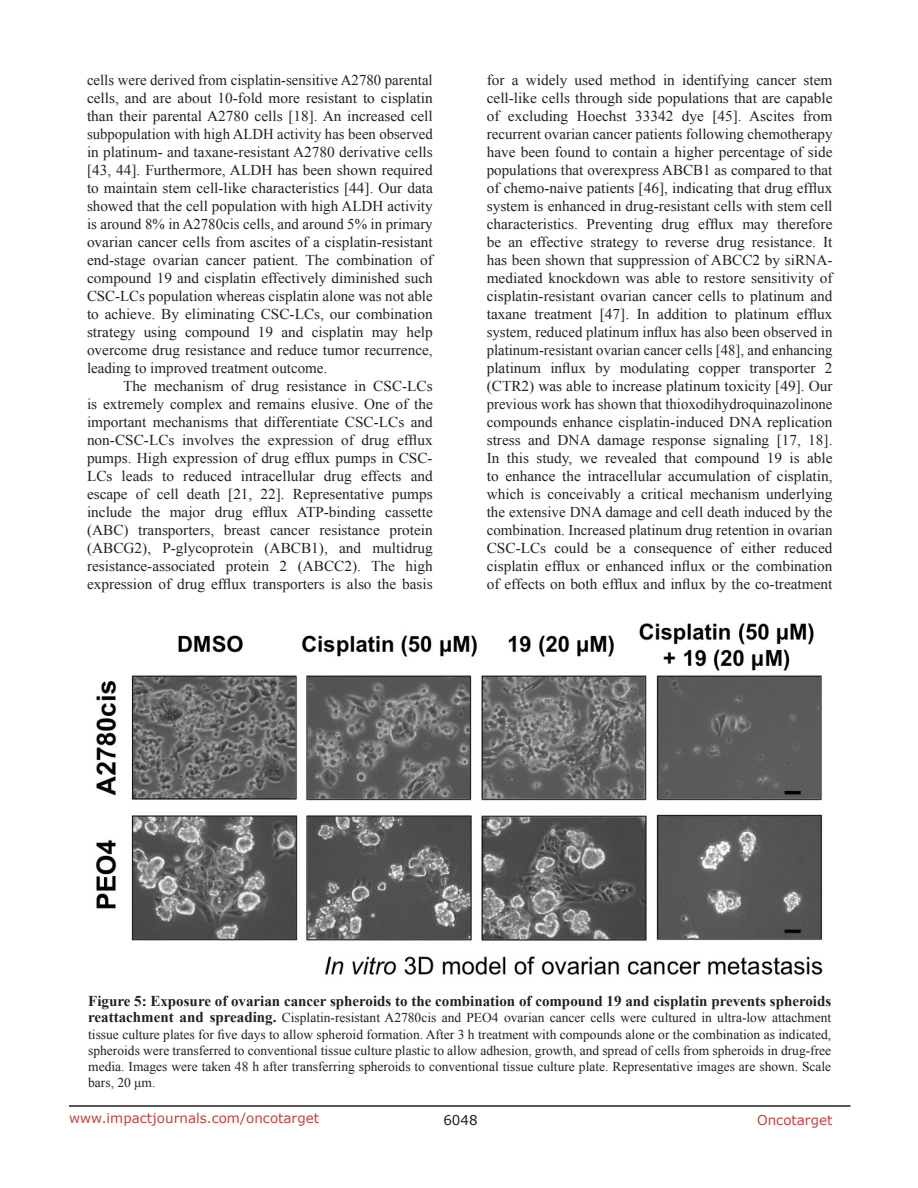
<style>
.page{position:relative;width:918px;height:1188px;background:#fff}
.page>*{position:absolute;margin:0;border:0;box-sizing:border-box;transform-origin:0 0}
.BodyText{font:15px/18px "Times New Roman";color:#231f20;text-align:justify}
.Figuretrx{font:700 15px "Times New Roman";color:#231f20}
.Figuretrx-2{font:13.5px/16.2px "Times New Roman";color:#231f20;text-align:justify}
.t1{font:13.5px "Verdana";color:#c24141}
.t2{font:13.5px "Verdana";color:#231f20}
.s1{font-weight:700;font-size:15px}
</style>
<div class="page">
<hr style="left:69px;top:1105px;width:781px;height:2px;background:#231f20">
<img style="left:96px;top:623px;width:727px;height:352px">
<p class="BodyText" style="left:87px;top:71px;width:347px">cells were derived from cisplatin-sensitive A2780 parental cells, and are about 10-fold more resistant to cisplatin than their parental A2780 cells [18]. An increased cell subpopulation with high ALDH activity has been observed in platinum- and taxane-resistant A2780 derivative cells [43, 44]. Furthermore, ALDH has been shown required to maintain stem cell-like characteristics [44]. Our data showed that the cell population with high ALDH activity is around 8% in A2780cis cells, and around 5% in primary ovarian cancer cells from ascites of a cisplatin-resistant end-stage ovarian cancer patient. The combination of compound 19 and cisplatin effectively diminished such CSC-LCs population whereas cisplatin alone was not able to achieve. By eliminating CSC-LCs, our combination strategy using compound 19 and cisplatin may help overcome drug resistance and reduce tumor recurrence, leading to improved treatment outcome.</p>
<p class="BodyText" style="left:87px;top:377px;width:347px;text-indent:36px">The mechanism of drug resistance in CSC-LCs is extremely complex and remains elusive. One of the important mechanisms that differentiate CSC-LCs and non-CSC-LCs involves the expression of drug efflux pumps. High expression of drug efflux pumps in CSC-LCs leads to reduced intracellular drug effects and escape of cell death [21, 22]. Representative pumps include the major drug efflux ATP-binding cassette (ABC) transporters, breast cancer resistance protein (ABCG2), P-glycoprotein (ABCB1), and multidrug resistance-associated protein 2 (ABCC2). The high expression of drug efflux transporters is also the basis</p>
<p class="BodyText" style="left:487px;top:71px;width:347px">for a widely used method in identifying cancer stem cell-like cells through side populations that are capable of excluding Hoechst 33342 dye [45]. Ascites from recurrent ovarian cancer patients following chemotherapy have been found to contain a higher percentage of side populations that overexpress ABCB1 as compared to that of chemo-naive patients [46], indicating that drug efflux system is enhanced in drug-resistant cells with stem cell characteristics. Preventing drug efflux may therefore be an effective strategy to reverse drug resistance. It has been shown that suppression of ABCC2 by siRNA&shy;mediated knockdown was able to restore sensitivity of cisplatin-resistant ovarian cancer cells to platinum and taxane treatment [47]. In addition to platinum efflux system, reduced platinum influx has also been observed in platinum-resistant ovarian cancer cells [48], and enhancing platinum influx by modulating copper transporter 2 (CTR2) was able to increase platinum toxicity [49]. Our previous work has shown that thioxodihydroquinazolinone compounds enhance cisplatin-induced DNA replication stress and DNA damage response signaling [17, 18].<br>In this study, we revealed that compound 19 is able to enhance the intracellular accumulation of cisplatin, which is conceivably a critical mechanism underlying the extensive DNA damage and cell death induced by the combination. Increased platinum drug retention in ovarian CSC-LCs could be a consequence of either reduced cisplatin efflux or enhanced influx or the combination of effects on both efflux and influx by the co-treatment</p>
<p class="Figuretrx" style="left:88px;top:991px;width:745px">Figure 5: Exposure of ovarian cancer spheroids to the combination of compound 19 and cisplatin prevents spheroids</p>
<p class="Figuretrx-2" style="left:88px;top:1010px;width:745px"><span class="s1">reattachment and spreading.</span> Cisplatin-resistant A2780cis and PEO4 ovarian cancer cells were cultured in ultra-low attachment tissue culture plates for five days to allow spheroid formation. After 3 h treatment with compounds alone or the combination as indicated, spheroids were transferred to conventional tissue culture plastic to allow adhesion, growth, and spread of cells from spheroids in drug-free media. Images were taken 48 h after transferring spheroids to conventional tissue culture plate. Representative images are shown. Scale bars, 20 μm.</p>
<p class="t1" style="left:69px;top:1109px;width:252px">www.impactjournals.com/oncotarget</p>
<p class="t2" style="left:443px;top:1111px;width:36px">6048</p>
<p class="t1" style="left:757px;top:1111px;width:77px">Oncotarget</p>
</div>
